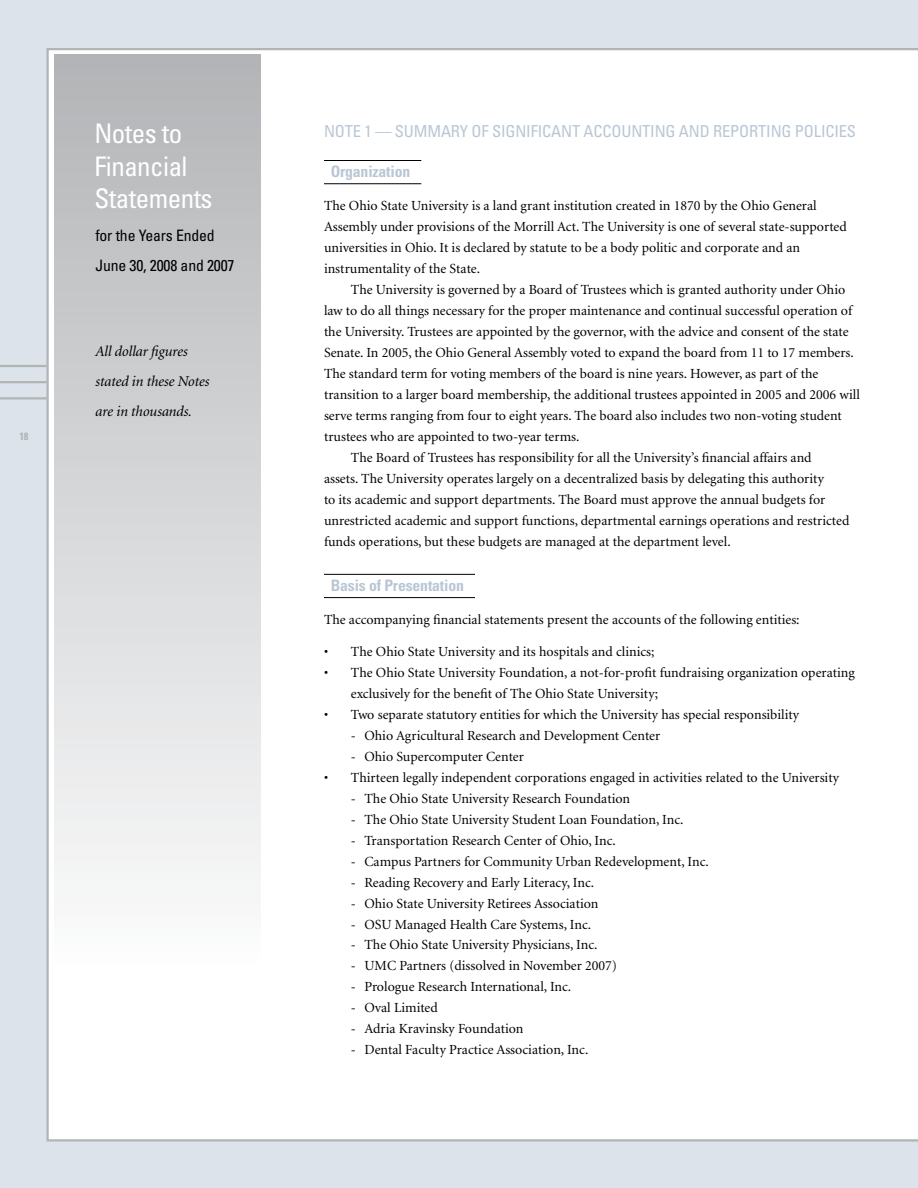
<style>
.page{position:relative;width:918px;height:1188px;background:#dce3ea}
.page>*{position:absolute;margin:0;border:0;box-sizing:border-box;transform-origin:0 0}
.t1{font:condensed 27px/32.4px "Univers";letter-spacing:-.02em;color:#fff}
.t2{font:condensed 16.5px "Univers";letter-spacing:-.01em;color:#b9c7d4}
.t3{font:condensed 15.75px/30px "Univers";letter-spacing:-.01em;color:#000}
.t4{font:700 condensed 15.75px "Univers";letter-spacing:-.01em;color:#b9c7d4}
.t5{font:italic 15px/30px "Minion";letter-spacing:-.01em;color:#000}
.t6{font:13.95px/21px "Minion";color:#000}
.t7{font:700 condensed 10.5px "Univers";color:#b2b4b6}
</style>
<div class="page">
<div style="left:46px;top:48px;width:872px;height:1094px;background:#fff"></div>
<div style="left:54px;top:54px;width:207px;height:918px;background:linear-gradient(to bottom,#b2b4b6,#fcfcfd)"></div>
<hr style="left:324px;top:160px;width:97px;height:1px;background:#000">
<hr style="left:324px;top:183px;width:97px;height:1px;background:#000">
<hr style="left:324px;top:574px;width:151px;height:1px;background:#000">
<hr style="left:324px;top:597px;width:151px;height:1px;background:#000">
<hr style="left:0;top:365px;width:47px;height:2px;background:#b2b4b6">
<hr style="left:0;top:381px;width:47px;height:2px;background:#b2b4b6">
<hr style="left:0;top:397px;width:47px;height:3px;background:#b2b4b6">
<p class="t7" style="left:19px;top:430px;width:11px">18</p>
<h1 class="t1" style="left:94px;top:117px;width:120px">N otes to<br>Financial<br>Statements</h1>
<p class="t3" style="left:95px;top:220px;width:141px">for the Years Ended<br>June 30, 2008 and 2007</p>
<p class="t5" style="left:95px;top:336px;width:116px">All dollar figures stated in these Notes are in thousands.</p>
<p class="t2" style="left:324px;top:121px;width:534px">NOTE 1 — SUMMARY OF SIGN IFICANT ACCOUNTING AND REPORTING POLICIES</p>
<p class="t4" style="left:331px;top:162px;width:81px">Organization</p>
<p class="t6" style="left:324px;top:196px;width:524px">The Ohio State University is a land grant institution created in 1870 by the Ohio General Assembly under provisions of the Morrill Act. The University is one of several state-supported universities in Ohio. It is declared by statute to be a body politic and corporate and an instrumentality of the State.</p>
<p class="t6" style="left:351px;top:280px;width:496px">The University is governed by a Board of Trustees which is granted authority under Ohio</p>
<p class="t6" style="left:324px;top:301px;width:530px">law to do all things necessary for the proper maintenance and continual successful operation of</p>
<p class="t6" style="left:324px;top:322px;width:526px">the University. Trustees are appointed by the governor, with the advice and consent of the state</p>
<p class="t6" style="left:324px;top:343px;width:531px">Senate. In 2005, the Ohio General Assembly voted to expand the board from 11 to 17 members.</p>
<p class="t6" style="left:324px;top:364px;width:496px">The standard term for voting members of the board is nine years. However, as part of the</p>
<p class="t6" style="left:324px;top:385px;width:537px">transition to a larger board membership, the additional trustees appointed in 2005 and 2006 will</p>
<p class="t6" style="left:324px;top:406px;width:519px">serve terms ranging from four to eight years. The board also includes two non-voting student</p>
<p class="t6" style="left:324px;top:427px;width:257px">trustees who are appointed to two-year terms.</p>
<p class="t6" style="left:351px;top:448px;width:462px">The Board of Trustees has responsibility for all the University’s financial affairs and</p>
<p class="t6" style="left:324px;top:469px;width:501px">assets. The University operates largely on a decentralized basis by delegating this authority</p>
<p class="t6" style="left:324px;top:490px;width:503px">to its academic and support departments. The Board must approve the annual budgets for</p>
<p class="t6" style="left:324px;top:511px;width:527px">unrestricted academic and support functions, departmental earnings operations and restricted</p>
<p class="t6" style="left:324px;top:532px;width:408px">funds operations, but these budgets are managed at the department level.</p>
<p class="t4" style="left:331px;top:576px;width:135px">Basis of Presentation</p>
<p class="t6" style="left:324px;top:610px;width:477px">The accompanying financial statements present the accounts of the following entities:</p>
<p class="t6" style="left:324px;top:641px;width:332px">• The Ohio State University and its hospitals and clinics;</p>
<p class="t6" style="left:351px;top:662px;width:505px;text-indent:-27px">• The Ohio State University Foundation, a not-for-profit fundraising organization operating exclusively for the benefit of The Ohio State University;</p>
<p class="t6" style="left:324px;top:704px;width:477px">• Two separate statutory entities for which the University has special responsibility</p>
<p class="t6" style="left:351px;top:725px;width:311px">- Ohio Agricultural Research and Development Center</p>
<p class="t6" style="left:351px;top:746px;width:174px">- Ohio Supercomputer Center</p>
<p class="t6" style="left:324px;top:767px;width:517px">• Thirteen legally independent corporations engaged in activities related to the University</p>
<p class="t6" style="left:351px;top:788px;width:281px">- The Ohio State University Research Foundation</p>
<p class="t6" style="left:351px;top:809px;width:334px">- The Ohio State University Student Loan Foundation, Inc.</p>
<p class="t6" style="left:351px;top:830px;width:266px">- Transportation Research Center of Ohio, Inc.</p>
<p class="t6" style="left:351px;top:851px;width:359px">- Campus Partners for Community Urban Redevelopment, Inc.</p>
<p class="t6" style="left:351px;top:872px;width:245px">- Reading Recovery and Early Literacy, Inc.</p>
<p class="t6" style="left:351px;top:893px;width:249px">- Ohio State University Retirees Association</p>
<p class="t6" style="left:351px;top:914px;width:242px">- OSU Managed Health Care Systems, Inc.</p>
<p class="t6" style="left:351px;top:935px;width:248px">- The Ohio State University Physicians, Inc.</p>
<p class="t6" style="left:351px;top:956px;width:268px">- UMC Partners (dissolved in November 2007)</p>
<p class="t6" style="left:351px;top:977px;width:222px">- Prologue Research International, Inc.</p>
<p class="t6" style="left:351px;top:998px;width:88px">- Oval Limited</p>
<p class="t6" style="left:351px;top:1019px;width:174px">- Adria Kravinsky Foundation</p>
<p class="t6" style="left:351px;top:1040px;width:239px">- Dental Faculty Practice Association, Inc.</p>
</div>
